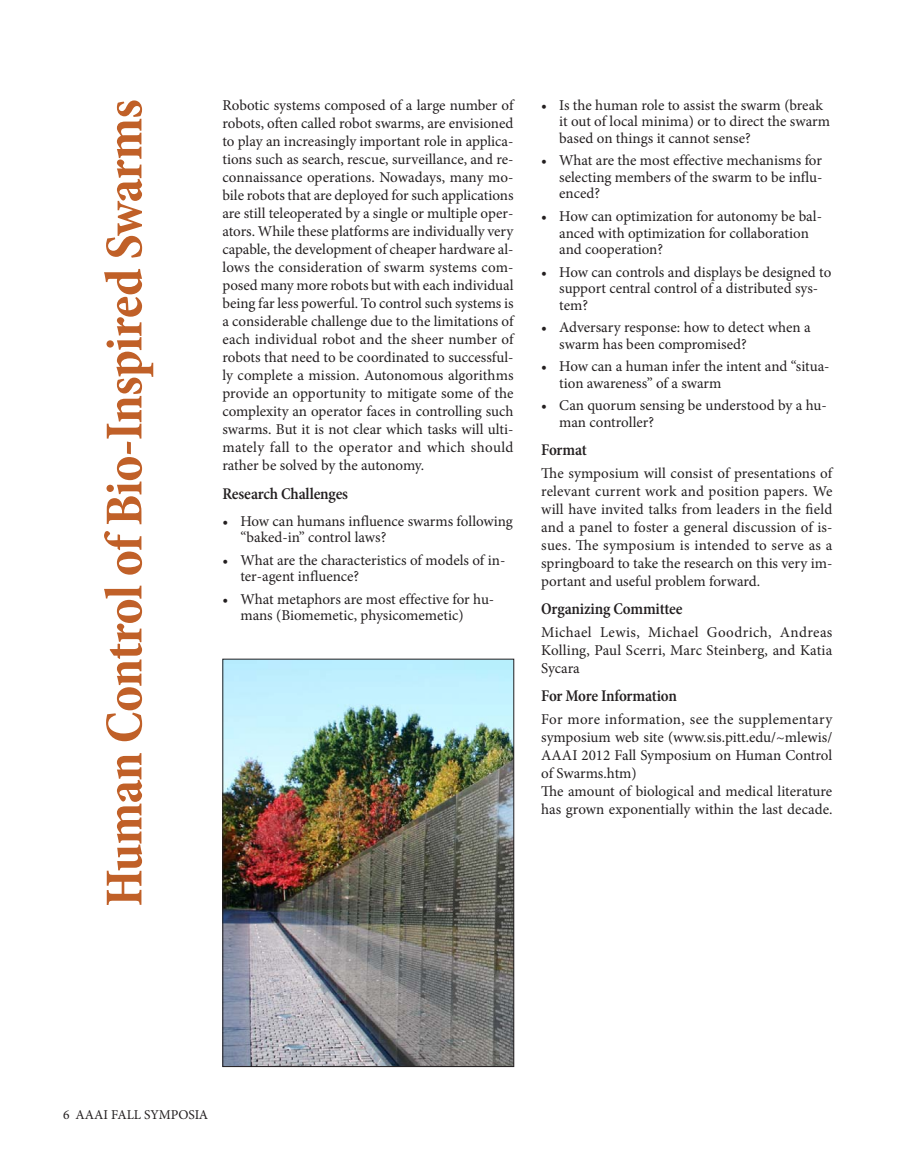
<style>
.page{position:relative;width:905px;height:1175px;background:#fff}
.page>*{position:absolute;margin:0;border:0;box-sizing:border-box;transform-origin:0 0}
.t1{font:700 condensed 54px "Minion Pro";letter-spacing:-.02em;color:#c06028}
.t2{font:600 condensed 16.5px "Minion Pro";letter-spacing:-.01em;color:#231f20}
.t3{font:15px/18px "Minion Pro";color:#231f20}
.t4{font:13.5px "Minion Pro";color:#231f20}
</style>
<div class="page">
<img style="left:224px;top:660px;width:288px;height:404px">
<div style="left:222px;top:658px;width:292px;height:408px;border:1px solid #231f20"></div>
<h1 class="t1" style="left:102px;top:906px;width:809px;rotate:-90deg">Human Control of Bio-Inspired Swarms</h1>
<p class="t3" style="left:222px;top:97px;width:293px;text-align:justify">Robotic systems composed of a large number of robots, often called robot swarms, are envisioned to play an increasingly important role in applica&shy;tions such as search, rescue, surveillance, and re&shy;connaissance operations. Nowadays, many mo&shy;bile robots that are deployed for such applications are still teleoperated by a single or multiple oper&shy;ators. While these platforms are individually very capable, the development of cheaper hardware al&shy;lows the consideration of swarm systems com&shy;posed many more robots but with each individual being far less powerful. To control such systems is a considerable challenge due to the limitations of each individual robot and the sheer number of robots that need to be coordinated to successful&shy;ly complete a mission. Autonomous algorithms provide an opportunity to mitigate some of the complexity an operator faces in controlling such swarms. But it is not clear which tasks will ulti&shy;mately fall to the operator and which should rather be solved by the autonomy.</p>
<p class="t2" style="left:222px;top:483px;width:127px">Research Challenges</p>
<p class="t3" style="left:240px;top:514px;width:274px;line-height:16.5px;text-indent:-18px">• How can humans influence swarms following “baked‐in’’ control laws?</p>
<p class="t3" style="left:240px;top:553px;width:266px;line-height:16.5px;text-indent:-18px">• What are the characteristics of models of in&shy;ter‐agent influence?</p>
<p class="t3" style="left:240px;top:592px;width:255px;line-height:16.5px;text-indent:-18px">• What metaphors are most effective for hu&shy;mans (Biomemetic, physicomemetic)</p>
<p class="t3" style="left:559px;top:98px;width:272px;line-height:16.5px;text-indent:-18px">• Is the human role to assist the swarm (break it out of local minima) or to direct the swarm based on things it cannot sense?</p>
<p class="t3" style="left:559px;top:154px;width:265px;line-height:16.5px;text-align:justify;text-indent:-18px">• What are the most effective mechanisms for selecting members of the swarm to be influ&shy;enced?</p>
<p class="t3" style="left:559px;top:209px;width:264px;line-height:16.5px;text-indent:-18px">• How can optimization for autonomy be bal&shy;anced with optimization for collaboration and cooperation?</p>
<p class="t3" style="left:559px;top:265px;width:273px;line-height:16.5px;text-indent:-18px">• How can controls and displays be designed to support central control of a distributed sys&shy;tem?</p>
<p class="t3" style="left:559px;top:320px;width:253px;line-height:16.5px;text-indent:-18px">• Adversary response: how to detect when a swarm has been compromised?</p>
<p class="t3" style="left:559px;top:359px;width:272px;line-height:16.5px;text-indent:-18px">• How can a human infer the intent and “situa&shy;tion awareness” of a swarm</p>
<p class="t3" style="left:559px;top:398px;width:269px;line-height:16.5px;text-indent:-18px">• Can quorum sensing be understood by a hu&shy;man controller?</p>
<p class="t2" style="left:541px;top:440px;width:47px">Format</p>
<p class="t3" style="left:541px;top:465px;width:293px;text-align:justify">The symposium will consist of presentations of relevant current work and position papers. We will have invited talks from leaders in the field and a panel to foster a general discussion of is&shy;sues. The symposium is intended to serve as a springboard to take the research on this very im&shy;portant and useful problem forward.</p>
<p class="t2" style="left:541px;top:599px;width:143px">Organizing Committee</p>
<p class="t3" style="left:541px;top:624px;width:293px;text-align:justify">Michael Lewis, Michael Goodrich, Andreas Kolling, Paul Scerri, Marc Steinberg, and Katia Sycara</p>
<p class="t2" style="left:541px;top:686px;width:137px">For More Information</p>
<p class="t3" style="left:541px;top:711px;width:293px">For more information, see the supplementary symposium web site (www.sis.pitt.edu/~mlewis/ AAAI 2012 Fall Symposium on Human Control of Swarms.htm)<br>The amount of biological and medical literature has grown exponentially within the last decade.</p>
<p class="t4" style="left:63px;top:1108px;width:147px">6 AAAI FALL SYMPOSIA</p>
</div>
